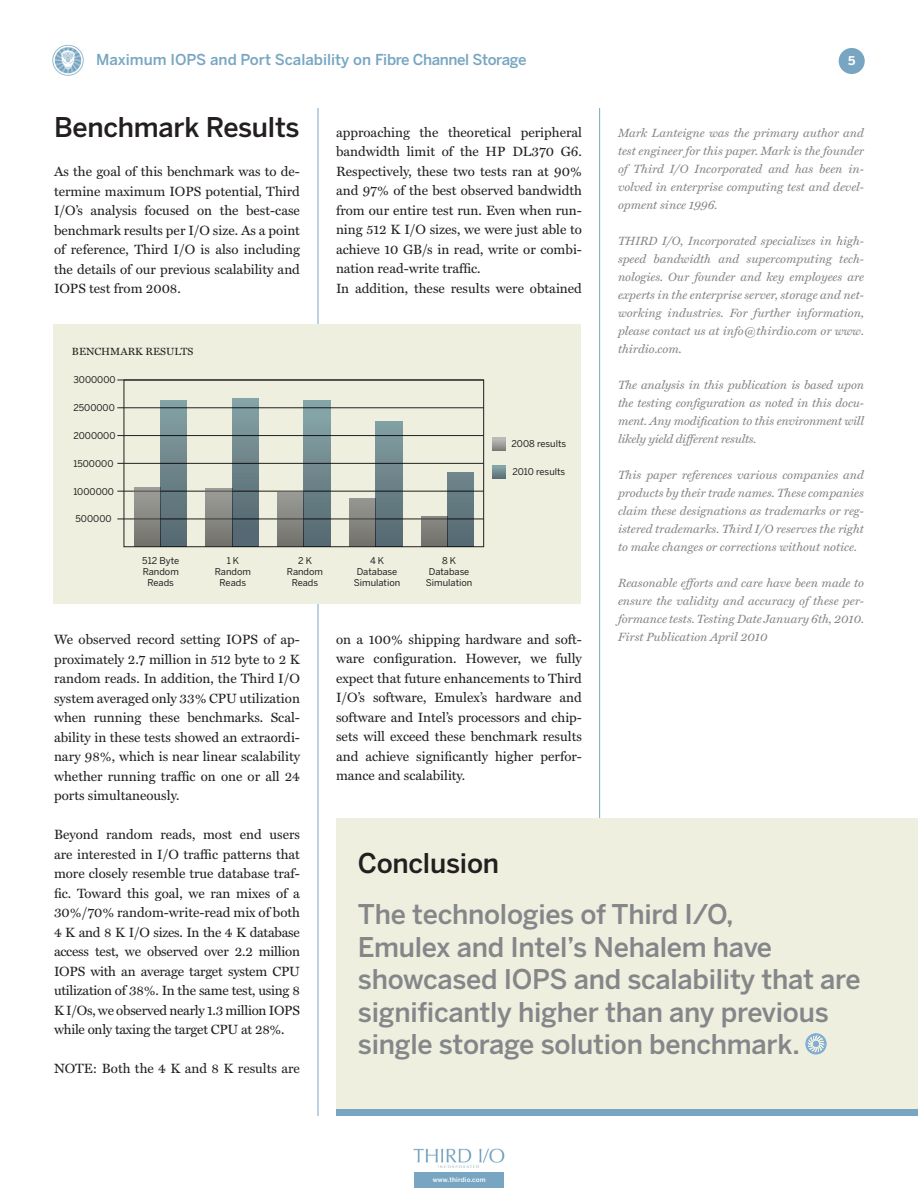
<style>
.page{position:relative;width:918px;height:1188px;background:#fff}
.page>*{position:absolute;margin:0;border:0;box-sizing:border-box;transform-origin:0 0}
.t1{font:500 27px/32.4px "Benton Sans";letter-spacing:-.01em;color:#848689}
.t2{font:500 27px "Benton Sans";letter-spacing:-.01em;color:#231f20}
.t3{font:500 15px "Benton Sans";letter-spacing:-.005em;color:#78a6c2}
.body_para{font:13.5px/19.5px "Miller Text";color:#231f20;text-align:justify}
.body_para-2{font:italic 12px/18px "Miller Text";color:#828487;text-align:justify}
.t4{font:700 12px "Benton Sans";color:#fff}
.body_para-3{font:10.5px "Miller Text";color:#231f20}
.t5{font:9.3px/11.1px "Benton Sans";color:#231f20;text-align:center}
.t6{font:500 6.45px "Benton Sans";letter-spacing:.025em;color:#fff}
</style>
<div class="page">
<img style="left:414px;top:1149px;width:90px;height:19px">
<div style="left:414px;top:1173px;width:90px;height:15px;background:#78a6c2"></div>
<img style="left:52px;top:45px;width:32px;height:30px">
<div style="left:839px;top:48px;width:26px;height:26px;background:#78a6c2;border-radius:50%"></div>
<hr style="left:318px;top:108px;width:1px;height:1008px;background:#78a6c2">
<hr style="left:599px;top:108px;width:1px;height:1008px;background:#78a6c2">
<div style="left:336px;top:818px;width:582px;height:296px;background:#eeefde"></div>
<div style="left:336px;top:1110px;width:582px;height:6px;background:#78a6c2"></div>
<div style="left:53px;top:325px;width:528px;height:279px;background:#eeefde"></div>
<hr style="left:117px;top:408px;width:367px;height:1px;background:#231f20">
<hr style="left:117px;top:380px;width:367px;height:1px;background:#231f20">
<hr style="left:117px;top:435px;width:367px;height:1px;background:#231f20">
<hr style="left:117px;top:463px;width:367px;height:1px;background:#231f20">
<hr style="left:117px;top:491px;width:367px;height:1px;background:#231f20">
<hr style="left:117px;top:519px;width:367px;height:1px;background:#231f20">
<svg style="left:134px;top:488px;width:27px;height:59px;background:#80817c"></svg>
<svg style="left:161px;top:401px;width:26px;height:146px;background:#687f85"></svg>
<svg style="left:206px;top:489px;width:26px;height:58px;background:#83837e"></svg>
<svg style="left:232px;top:399px;width:27px;height:148px;background:#657c82"></svg>
<svg style="left:278px;top:492px;width:26px;height:55px"></svg>
<svg style="left:304px;top:401px;width:26px;height:146px;background:#6a8288"></svg>
<svg style="left:349px;top:498px;width:27px;height:49px"></svg>
<svg style="left:376px;top:422px;width:26px;height:125px;background:#677e84"></svg>
<svg style="left:421px;top:517px;width:26px;height:30px"></svg>
<svg style="left:447px;top:472px;width:27px;height:75px;background:#5d7279"></svg>
<svg style="left:492px;top:466px;width:13px;height:12px"></svg>
<svg style="left:492px;top:437px;width:13px;height:13px"></svg>
<svg style="left:805px;top:1033px;width:22px;height:22px"></svg>
<p class="t3" style="left:96px;top:51px;width:432px">Maximum IOPS and Port Scalability on Fibre Channel Storage</p>
<p class="t4" style="left:848px;top:54px;width:9px">5</p>
<p class="t2" style="left:54px;top:111px;width:247px">Benchmark Results</p>
<p class="body_para" style="left:54px;top:162px;width:248px">As the goal of this benchmark was to de&shy;termine maximum IOPS potential, Third I/O’s analysis focused on the best-case benchmark results per I/O size. As a point of reference, Third I/O is also including the details of our previous scalability and IOPS test from 2008.</p>
<p class="body_para" style="left:336px;top:122px;width:248px">approaching the theoretical peripheral bandwidth limit of the HP DL370 G6.<br>Respectively, these two tests ran at 90% and 97% of the best observed bandwidth from our entire test run. Even when run&shy;ning 512 K I/O sizes, we were just able to achieve 10 GB/s in read, write or combi&shy;nation read-write traffic.</p>
<p class="body_para" style="left:336px;top:278px;width:247px">In addition, these results were obtained</p>
<p class="body_para-2" style="left:618px;top:124px;width:248px">Mark Lanteigne was the primary author and test engineer for this paper. Mark is the founder of Third I/O Incorporated and has been in&shy;volved in enterprise computing test and devel&shy;opment since 1996.</p>
<p class="body_para-2" style="left:618px;top:232px;width:248px">THIRD I/O, Incorporated specializes in high&shy;speed bandwidth and supercomputing tech&shy;nologies. Our founder and key employees are experts in the enterprise server, storage and net&shy;working industries. For further information, please contact us at info@thirdio.com or www. thirdio.com.</p>
<p class="body_para-2" style="left:618px;top:376px;width:248px">The analysis in this publication is based upon the testing configuration as noted in this docu&shy;ment. Any modification to this environment will likely yield different results.</p>
<p class="body_para-2" style="left:618px;top:466px;width:247px">This paper references various companies and products by their trade names. These companies claim these designations as trademarks or reg&shy;istered trademarks. Third I/O reserves the right to make changes or corrections without notice.</p>
<p class="body_para-2" style="left:618px;top:574px;width:248px">Reasonable efforts and care have been made to ensure the validity and accuracy of these per&shy;formance tests. Testing Date January 6th, 2010.<br>First Publication April 2010</p>
<p class="body_para-3" style="left:72px;top:345px;width:123px">BENCHMARK RESULTS</p>
<p class="t5" style="left:73px;top:374px;width:44px">3000000</p>
<p class="t5" style="left:73px;top:402px;width:43px">2500000</p>
<p class="t5" style="left:73px;top:430px;width:44px">2000000</p>
<p class="t5" style="left:73px;top:458px;width:42px">1500000</p>
<p class="t5" style="left:73px;top:485px;width:42px">1000000</p>
<p class="t5" style="left:76px;top:513px;width:38px">500000</p>
<p class="t5" style="left:142px;top:555px;width:38px">512 Byte<br>Random<br>Reads</p>
<p class="t5" style="left:215px;top:555px;width:38px">1 K<br>Random<br>Reads</p>
<p class="t5" style="left:287px;top:555px;width:38px">2 K<br>Random<br>Reads</p>
<p class="t5" style="left:354px;top:555px;width:48px">4 K<br>Database<br>Simulation</p>
<p class="t5" style="left:426px;top:555px;width:48px">8 K<br>Database<br>Simulation</p>
<p class="t5" style="left:512px;top:438px;width:56px">2008 results</p>
<p class="t5" style="left:512px;top:466px;width:54px">2010 results</p>
<p class="body_para" style="left:336px;top:629px;width:248px">on a 100% shipping hardware and soft&shy;ware configuration. However, we fully expect that future enhancements to Third I/O’s software, Emulex’s hardware and software and Intel’s processors and chip&shy;sets will exceed these benchmark results and achieve significantly higher perfor&shy;mance and scalability.</p>
<p class="body_para" style="left:54px;top:630px;width:248px">We observed record setting IOPS of ap&shy;proximately 2.7 million in 512 byte to 2 K random reads. In addition, the Third I/O system averaged only 33% CPU utilization when running these benchmarks. Scal&shy;ability in these tests showed an extraordi&shy;nary 98%, which is near linear scalability whether running traffic on one or all 24 ports simultaneously.</p>
<p class="body_para" style="left:54px;top:825px;width:248px">Beyond random reads, most end users are interested in I/O traffic patterns that more closely resemble true database traf&shy;fic. Toward this goal, we ran mixes of a 30%/70% random-write-read mix of both 4 K and 8 K I/O sizes. In the 4 K database access test, we observed over 2.2 million IOPS with an average target system CPU utilization of 38%. In the same test, using 8<br>K I/Os, we observed nearly 1.3 million IOPS while only taxing the target CPU at 28%.</p>
<p class="body_para" style="left:54px;top:1059px;width:247px">NOTE: Both the 4 K and 8 K results are</p>
<p class="t2" style="left:358px;top:847px;width:143px">Conclusion</p>
<p class="t1" style="left:358px;top:898px;width:377px">The technologies of Third I/O,</p>
<p class="t1" style="left:358px;top:931px;width:416px">Emulex and Intel’s Nehalem have</p>
<p class="t1" style="left:358px;top:963px;width:504px">showcased IOPS and scalability that are significantly higher than any previous single storage solution benchmark.</p>
<p class="t6" style="left:433px;top:1176px;width:54px">www.thirdio.com</p>
</div>
